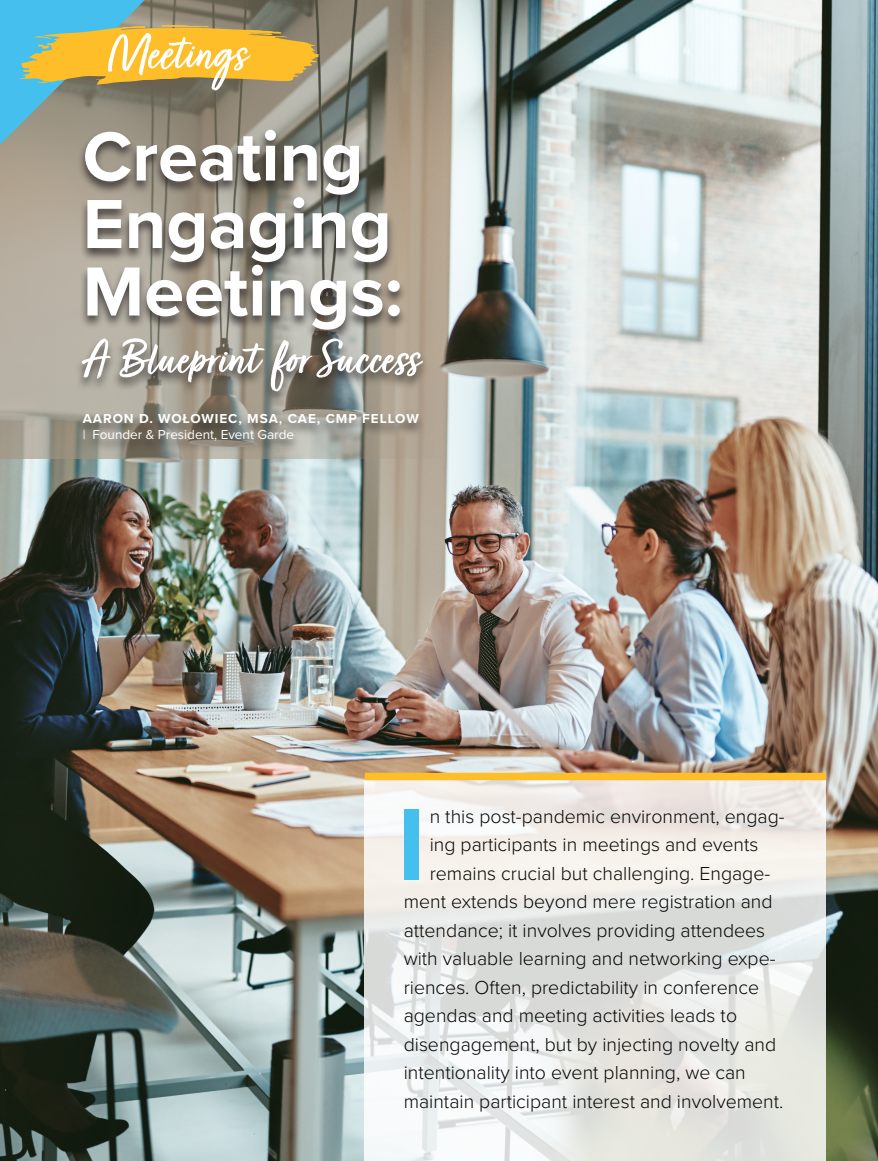
<style>
.page{position:relative;width:878px;height:1161px;background:#fff}
.page>*{position:absolute;margin:0;border:0;box-sizing:border-box;transform-origin:0 0}
.Intro_Par{font:700 105px "Proxima Nova";color:#45bfee}
.t1{font:700 72px/67.5px "Proxima Nova";color:#fff}
.t2{font:54px "Turbinado Pro";color:#fff}
.t3{font:51px "Turbinado Bold Pro";color:#fff}
.t4{font:45px "Turbinado Pro";color:#fff}
.Intro_Par-2{font:300 19.5px "Proxima Nova";color:#040503}
.By_LIne{font:700 13.5px/16.2px "Proxima Nova";letter-spacing:.07em;color:#fff}
.s1{font-weight:400}
</style>
<div class="page">
<img style="left:0;top:0;width:878px;height:1161px">
<svg style="left:0;top:0;width:442px;height:458px"></svg>
<svg style="left:0;top:0;width:319px;height:158px"></svg>
<div style="left:74px;top:128px;width:356px;height:327px;background:#231f20;opacity:.75"></div>
<svg style="left:364px;top:780px;width:462px;height:381px"></svg>
<div style="left:364px;top:773px;width:462px;height:7px;background:#febe29"></div>
<p class="t2" style="left:107px;top:24px;width:141px">Meetings</p>
<p class="t1" style="left:83px;top:121px;width:321px">Creating<br>Engaging<br>Meetings:</p>
<p class="t3" style="left:83px;top:332px;width:338px">A Blueprint for Success</p>
<p class="By_LIne" style="left:83px;top:410px;width:337px">AARON D. WOŁOWIEC, MSA, CAE, CMP FELLOW <span class="s1">| Founder &amp; President, Event Garde</span></p>
<h3 class="t4" style="left:68px;top:32px;width:219px">A Tool You Can Use</h3>
<p class="Intro_Par" style="left:397px;top:766px;width:30px">I</p>
<p class="Intro_Par-2" style="left:429px;top:802px;width:356px">n this post-pandemic environment, engag-</p>
<p class="Intro_Par-2" style="left:429px;top:830px;width:330px">ing participants in meetings and events</p>
<p class="Intro_Par-2" style="left:429px;top:859px;width:342px">remains crucial but challenging. Engage-</p>
<p class="Intro_Par-2" style="left:403px;top:887px;width:370px">ment extends beyond mere registration and</p>
<p class="Intro_Par-2" style="left:403px;top:916px;width:363px">attendance; it involves providing attendees</p>
<p class="Intro_Par-2" style="left:403px;top:944px;width:373px">with valuable learning and networking expe-</p>
<p class="Intro_Par-2" style="left:403px;top:973px;width:357px">riences. Often, predictability in conference</p>
<p class="Intro_Par-2" style="left:403px;top:1001px;width:335px">agendas and meeting activities leads to</p>
<p class="Intro_Par-2" style="left:403px;top:1030px;width:374px">disengagement, but by injecting novelty and</p>
<p class="Intro_Par-2" style="left:403px;top:1058px;width:343px">intentionality into event planning, we can</p>
<p class="Intro_Par-2" style="left:403px;top:1087px;width:381px">maintain participant interest and involvement.</p>
</div>
